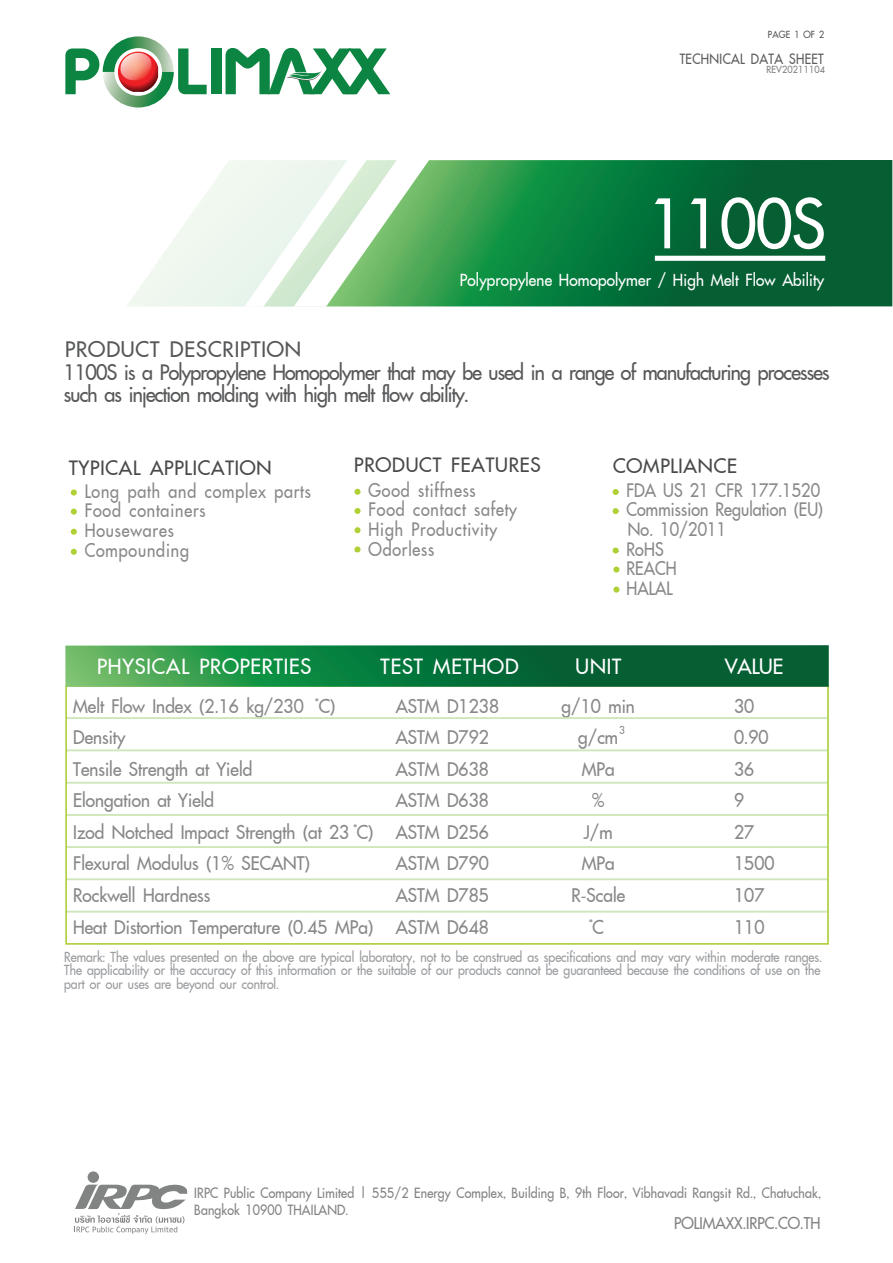
<style>
.page{position:relative;width:893px;height:1263px;background:#fff}
.page>*{position:absolute;margin:0;border:0;box-sizing:border-box;transform-origin:0 0}
.t1{font:94.65px "PSL Kittithada";letter-spacing:-.01em;color:#fff}
.t2{font:29.55px "PSL Kittithada";letter-spacing:.03em;color:#57585a;scale:1.05 1}
.t3{font:29.4px/21.8px "PSL Kittithada";letter-spacing:-.025em;color:#57585a}
.t4{font:28.95px "PSL Kittithada";letter-spacing:.03em;color:#fff;scale:1.05 1}
.t5{font:27.3px "PSL Kittithada";letter-spacing:.03em;color:#484949;scale:1.05 1}
.t6{font:25.95px/31.5px "PSL Kittithada";letter-spacing:.005em;color:#898888}
.t7{font:25.65px "PSL Kittithada";letter-spacing:.035em;color:#8a898a;scale:.94 1}
.t8{font:25.65px/19.6px "PSL Kittithada";letter-spacing:.005em;color:#8a898a;scale:.94 1}
.t9{font:22.95px "PSL Kittithada";letter-spacing:.01em;color:#fff}
.t10{font:22.5px "PSL Kittithada";color:#828383}
.t11{font:19.5px/16.8px "PSL Kittithada";letter-spacing:.01em;color:#828383;scale:.95 1}
.t12{font:19.5px "PSL Kittithada";letter-spacing:.02em;color:#5e5d5e;scale:.95 1}
.t13{font:19.2px/13.6px "PSL Kittithada";color:#9a9c9f;text-align:justify;scale:.96 1}
.t14{font:15px "PSL Kittithada";color:#898888}
.t15{font:13.5px "PSL Kittithada";letter-spacing:.01em;color:#7f807f}
.t16{font:13.5px "PSL Kittithada";letter-spacing:.01em;color:#565656}
</style>
<div class="page">
<svg style="left:127px;top:160px;width:117px;height:146px"></svg>
<svg style="left:244px;top:160px;width:20px;height:146px;fill:#edf6ee"></svg>
<svg style="left:264px;top:160px;width:30px;height:146px"></svg>
<svg style="left:294px;top:160px;width:32px;height:146px"></svg>
<svg style="left:326px;top:160px;width:566px;height:146px;background:#2b8750"></svg>
<div style="left:655px;top:256px;width:170px;height:5px;background:#fff"></div>
<div style="left:71px;top:489px;width:6px;height:7px;background:#b0d136;border-radius:50%"></div>
<svg style="left:71px;top:509px;width:6px;height:6px"></svg>
<svg style="left:71px;top:529px;width:6px;height:6px"></svg>
<div style="left:354px;top:489px;width:7px;height:6px;background:#b0d136;border-radius:50%"></div>
<svg style="left:613px;top:489px;width:6px;height:6px"></svg>
<svg style="left:613px;top:508px;width:6px;height:6px"></svg>
<div style="left:613px;top:547px;width:6px;height:7px;background:#b0d136;border-radius:50%"></div>
<svg style="left:613px;top:566px;width:6px;height:6px"></svg>
<svg style="left:613px;top:587px;width:6px;height:6px"></svg>
<div style="left:65px;top:717px;width:764px;height:34px;border:2px solid #cfe5ba"></div>
<div style="left:65px;top:750px;width:764px;height:33px;border:2px solid #cfe5ba"></div>
<div style="left:65px;top:782px;width:764px;height:34px;border:2px solid #cfe5ba"></div>
<div style="left:65px;top:814px;width:764px;height:34px;border:2px solid #cfe5ba"></div>
<div style="left:65px;top:846px;width:764px;height:34px;border:2px solid #cfe5ba"></div>
<div style="left:65px;top:879px;width:764px;height:33px;border:2px solid #cfe5ba"></div>
<div style="left:65px;top:911px;width:764px;height:33px;border:2px solid #cfe5ba"></div>
<div style="left:65px;top:685px;width:764px;height:259px;border:2px solid #b0d136"></div>
<svg style="left:65px;top:645px;width:764px;height:42px;background:#197c41"></svg>
<div style="left:354px;top:508px;width:7px;height:6px;background:#b0d136;border-radius:50%"></div>
<div style="left:354px;top:527px;width:7px;height:6px;background:#b0d136;border-radius:50%"></div>
<div style="left:354px;top:546px;width:7px;height:6px;background:#b0d136;border-radius:50%"></div>
<svg style="left:71px;top:549px;width:6px;height:6px"></svg>
<div style="left:88px;top:1171px;width:11px;height:12px;background:#828383;border-radius:50%"></div>
<svg style="left:74px;top:1184px;width:114px;height:50px"></svg>
<div style="left:211px;top:48px;width:10px;height:46px;background:#0d8542"></div>
<svg style="left:225px;top:48px;width:165px;height:46px"></svg>
<svg style="left:65px;top:36px;width:142px;height:72px"></svg>
<p class="t16" style="left:768px;top:28px;width:58px">PAGE 1 OF 2</p>
<p class="t12" style="left:680px;top:48px;width:153px">TECHNICAL DATA SHEET</p>
<p class="t15" style="left:766px;top:63px;width:60px">REV20211104</p>
<h1 class="t1" style="left:648px;top:174px;width:179px">1100S</h1>
<p class="t9" style="left:460px;top:268px;width:366px">Polypropylene Homopolymer / High Melt Flow Ability</p>
<p class="t2" style="left:65px;top:334px;width:226px">PRODUCT DESCRIPTION</p>
<p class="t3" style="left:64px;top:363px;width:767px">1100S is a Polypropylene Homopolymer that may be used in a range of manufacturing processes such as injection molding with high melt flow ability.</p>
<p class="t5" style="left:69px;top:454px;width:194px">TYPICAL APPLICATION</p>
<p class="t7" style="left:71px;top:478px;width:257px">- Long path and complex parts</p>
<p class="t7" style="left:71px;top:497px;width:145px">- Food containers</p>
<p class="t7" style="left:71px;top:517px;width:111px">- Housewares</p>
<p class="t7" style="left:71px;top:537px;width:127px">- Compounding</p>
<p class="t5" style="left:354px;top:451px;width:179px">PRODUCT FEATURES</p>
<p class="t5" style="left:613px;top:451px;width:120px">COMPLIANCE</p>
<p class="t8" style="left:614px;top:481px;width:221px">- FDA US 21 CFR 177.1520</p>
<p class="t8" style="left:628px;top:500px;width:209px;text-indent:-14px">- Commission Regulation (EU)<br>No. 10/2011</p>
<p class="t7" style="left:614px;top:536px;width:54px">- RoHS</p>
<p class="t7" style="left:614px;top:555px;width:68px">- REACH</p>
<p class="t7" style="left:614px;top:575px;width:64px">- HALAL</p>
<p class="t7" style="left:355px;top:477px;width:130px">- Good stiffness</p>
<p class="t7" style="left:355px;top:496px;width:174px">- Food contact safety</p>
<p class="t7" style="left:355px;top:516px;width:153px">- High Productivity</p>
<p class="t7" style="left:355px;top:536px;width:86px">- Odorless</p>
<p class="t4" style="left:97px;top:651px;width:206px">PHYSICAL PROPERTIES</p>
<p class="t4" style="left:381px;top:651px;width:133px">TEST METHOD</p>
<p class="t4" style="left:576px;top:651px;width:45px">UNIT</p>
<p class="t4" style="left:725px;top:651px;width:57px">VALUE</p>
<p class="t6" style="left:73px;top:691px;width:302px">Melt Flow Index (2.16 kg/230 ํC)<br>Density<br>Tensile Strength at Yield<br>Elongation at Yield<br>Izod Notched Impact Strength (at 23 ํC)<br>Flexural Modulus (1% SECANT)<br>Rockwell Hardness<br>Heat Distortion Temperature (0.45 MPa)</p>
<p class="t6" style="left:734px;top:691px;width:42px">30<br>0.90<br>36<br>9<br>27<br>1500<br>107<br>110</p>
<p class="t6" style="left:562px;top:691px;width:75px;text-align:center">g/10 min g/cm<br>MPa<br>%<br>J/m<br>MPa<br>R-Scale<br>ํC</p>
<p class="t6" style="left:396px;top:691px;width:105px">ASTM D1238<br>ASTM D792<br>ASTM D638<br>ASTM D638<br>ASTM D256<br>ASTM D790<br>ASTM D785<br>ASTM D648</p>
<p class="t14" style="left:619px;top:723px;width:7px">3</p>
<p class="t13" style="left:64px;top:950px;width:791px">Remark: The values presented on the above are typical laboratory, not to be construed as specifications and may vary within moderate ranges.<br>The applicability or the accuracy of this information or the suitable of our products cannot be guaranteed because the conditions of use on the part or our uses are beyond our control.</p>
<p class="t11" style="left:194px;top:1184px;width:661px">IRPC Public Company Limited | 555/2 Energy Complex, Building B, 9th Floor, Vibhavadi Rangsit Rd., Chatuchak,<br>Bangkok 10900 THAILAND.</p>
<p class="t10" style="left:674px;top:1212px;width:148px">POLIMAXX.IRPC.CO.TH</p>
</div>
